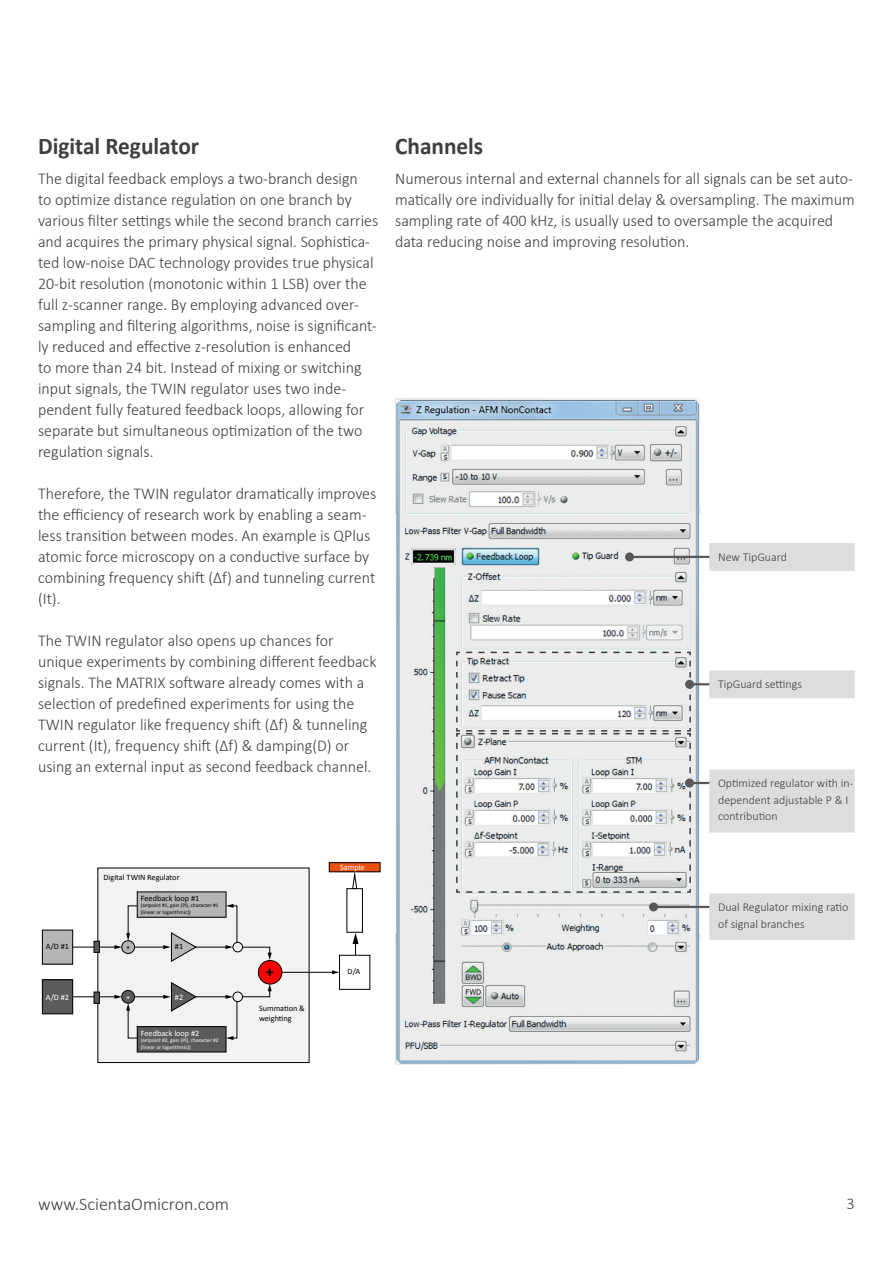
<style>
.page{position:relative;width:893px;height:1263px;background:#fff}
.page>*{position:absolute;margin:0;border:0;box-sizing:border-box;transform-origin:0 0}
.Body_Text{font:700 24px "Calibri";color:#3e3e3f}
.t1{font:300 18px "Calibri";color:#3e3e3f}
.Body_Text-2{font:300 16.5px/21px "Calibri";color:#3e3e3f}
.t2{font:700 16.5px "Calibri";color:#000}
.Picture_Caption{font:300 12px/16.5px "Calibri";color:#3e3e3f}
.t3{font:8.25px/9.9px "Calibri";color:#000}
.t4{font:8.25px "Calibri";color:#fff}
.t5{font:5.55px/6.6px "Calibri";color:#fff}
.t6{font:5.55px/6.6px "Calibri";color:#000}
</style>
<div class="page">
<div style="left:98px;top:868px;width:211px;height:194px;background:#f2f2f2"></div>
<hr style="left:71px;top:947px;width:45px;height:1px;background:#000">
<hr style="left:134px;top:947px;width:31px;height:1px;background:#000">
<hr style="left:194px;top:947px;width:33px;height:1px;background:#000">
<svg style="left:115px;top:905px;width:25px;height:44px"></svg>
<svg style="left:225px;top:904px;width:47px;height:56px"></svg>
<div style="left:42px;top:930px;width:31px;height:34px;background:#b5b5b5"></div>
<div style="left:42px;top:930px;width:31px;height:34px;border:1px solid #000"></div>
<div style="left:137px;top:892px;width:89px;height:25px;background:#b5b5b5"></div>
<svg style="left:163px;top:932px;width:34px;height:30px"></svg>
<div style="left:122px;top:941px;width:13px;height:12px;background:#b5b5b5;border-radius:50%"></div>
<div style="left:121px;top:940px;width:14px;height:14px;border:1px solid #000;border-radius:50%"></div>
<div style="left:233px;top:942px;width:10px;height:10px;border:1px solid #000;border-radius:50%"></div>
<hr style="left:71px;top:996px;width:45px;height:1px;background:#000">
<hr style="left:279px;top:972px;width:54px;height:1px;background:#000">
<svg style="left:332px;top:970px;width:7px;height:4px"></svg>
<svg style="left:353px;top:933px;width:6px;height:22px"></svg>
<hr style="left:134px;top:996px;width:31px;height:1px;background:#000">
<hr style="left:194px;top:996px;width:33px;height:1px;background:#000">
<svg style="left:115px;top:995px;width:25px;height:44px"></svg>
<svg style="left:225px;top:984px;width:47px;height:56px"></svg>
<div style="left:42px;top:980px;width:31px;height:34px;background:#5b5b5b"></div>
<div style="left:42px;top:979px;width:31px;height:35px;border:1px solid #000"></div>
<div style="left:94px;top:992px;width:5px;height:11px;background:#5b5b5b"></div>
<div style="left:94px;top:992px;width:6px;height:11px;border:1px solid #000"></div>
<div style="left:94px;top:941px;width:5px;height:11px;background:#5b5b5b"></div>
<div style="left:94px;top:941px;width:6px;height:12px;border:1px solid #000"></div>
<div style="left:339px;top:955px;width:31px;height:35px;border:1px solid #000"></div>
<div style="left:329px;top:863px;width:51px;height:9px;background:#e9530e"></div>
<div style="left:329px;top:862px;width:51px;height:10px;border:1px solid #000"></div>
<div style="left:347px;top:888px;width:16px;height:44px;border:1px solid #000"></div>
<div style="left:137px;top:1027px;width:89px;height:25px;background:#5b5b5b"></div>
<div style="left:137px;top:1026px;width:89px;height:26px;border:1px solid #000"></div>
<svg style="left:163px;top:982px;width:34px;height:30px"></svg>
<svg style="left:352px;top:874px;width:5px;height:15px"></svg>
<div style="left:122px;top:990px;width:13px;height:13px;background:#5b5b5b;border-radius:50%"></div>
<div style="left:121px;top:990px;width:14px;height:13px;border:1px solid #000;border-radius:50%"></div>
<div style="left:233px;top:992px;width:10px;height:10px;border:1px solid #000;border-radius:50%"></div>
<div style="left:258px;top:960px;width:24px;height:24px;background:#f00;border-radius:50%"></div>
<div style="left:258px;top:960px;width:24px;height:24px;border:1px solid #000;border-radius:50%"></div>
<img style="left:395px;top:399px;width:305px;height:665px">
<svg style="left:455px;top:651px;width:237px;height:242px;background:#dee0e0"></svg>
<hr style="left:629px;top:556px;width:150px;height:2px;background:#57585a">
<div style="left:625px;top:552px;width:9px;height:9px;background:#57585a;border-radius:50%"></div>
<div style="left:709px;top:543px;width:146px;height:28px;background:#dcdddf"></div>
<hr style="left:689px;top:683px;width:150px;height:2px;background:#57585a">
<div style="left:685px;top:680px;width:9px;height:9px;background:#57585a;border-radius:50%"></div>
<div style="left:709px;top:670px;width:146px;height:28px;background:#dcdddf;border:2px solid #dcdddf"></div>
<hr style="left:689px;top:782px;width:150px;height:2px;background:#57585a">
<div style="left:685px;top:778px;width:9px;height:9px;background:#57585a;border-radius:50%"></div>
<div style="left:709px;top:769px;width:146px;height:63px;background:#dcdddf;border:2px solid #dcdddf"></div>
<hr style="left:653px;top:906px;width:150px;height:2px;background:#57585a">
<div style="left:649px;top:902px;width:9px;height:9px;background:#57585a;border-radius:50%"></div>
<div style="left:709px;top:893px;width:146px;height:47px;background:#dcdddf;border:2px solid #dcdddf"></div>
<p class="Body_Text" style="left:38px;top:129px;width:163px">Digital Regulator</p>
<p class="Body_Text-2" style="left:38px;top:167px;width:342px">The digital feedback employs a two-branch design<br>to optimize distance regulation on one branch by various filter settings while the second branch carries and acquires the primary physical signal. Sophistica&shy;ted low-noise DAC technology provides true physical 20-bit resolution (monotonic within 1 LSB) over the full z-scanner range. By employing advanced over&shy;sampling and filtering algorithms, noise is significant&shy;ly reduced and effective z-resolution is enhanced<br>to more than 24 bit. Instead of mixing or switching input signals, the TWIN regulator uses two inde&shy;pendent fully featured feedback loops, allowing for separate but simultaneous optimization of the two regulation signals.</p>
<p class="Body_Text-2" style="left:38px;top:482px;width:340px">Therefore, the TWIN regulator dramatically improves the efficiency of research work by enabling a seam&shy;less transition between modes. An example is QPlus atomic force microscopy on a conductive surface by combining frequency shift (Δf) and tunneling current (It).</p>
<p class="Body_Text-2" style="left:38px;top:629px;width:340px">The TWIN regulator also opens up chances for unique experiments by combining different feedback signals. The MATRIX software already comes with a selection of predefined experiments for using the TWIN regulator like frequency shift (Δf) &amp; tunneling current (It), frequency shift (Δf) &amp; damping(D) or using an external input as second feedback channel.</p>
<p class="t3" style="left:104px;top:872px;width:77px">Digital TWIN Regulator</p>
<p class="t3" style="left:141px;top:893px;width:60px">Feedback loop #1</p>
<p class="t6" style="left:141px;top:902px;width:79px">(setpoint #1, gain (PI), character #1 (linear or logarithmic))</p>
<p class="t3" style="left:46px;top:941px;width:25px">A/D #1</p>
<p class="t3" style="left:175px;top:941px;width:10px">#1</p>
<p class="t3" style="left:126px;top:942px;width:6px">+</p>
<p class="t4" style="left:46px;top:992px;width:25px">A/D #2</p>
<p class="t4" style="left:175px;top:992px;width:10px">#2</p>
<p class="t4" style="left:126px;top:992px;width:6px">+</p>
<p class="t4" style="left:141px;top:1028px;width:60px">Feedback loop #2</p>
<p class="t5" style="left:141px;top:1037px;width:79px">(setpoint #2, gain (PI), character #2 (linear or logarithmic))</p>
<p class="t4" style="left:340px;top:862px;width:26px">Sample</p>
<p class="t2" style="left:266px;top:961px;width:10px">+</p>
<p class="t3" style="left:259px;top:1003px;width:47px">Summation &amp; weighting</p>
<p class="t3" style="left:348px;top:967px;width:14px">D/A</p>
<p class="Body_Text" style="left:395px;top:129px;width:90px">Channels</p>
<p class="Body_Text-2" style="left:395px;top:167px;width:461px">Numerous internal and external channels for all signals can be set auto&shy;matically ore individually for initial delay &amp; oversampling. The maximum sampling rate of 400 kHz, is usually used to oversample the acquired data reducing noise and improving resolution.</p>
<p class="Picture_Caption" style="left:718px;top:549px;width:70px">New TipGuard</p>
<p class="Picture_Caption" style="left:718px;top:676px;width:86px">TipGuard settings</p>
<p class="Picture_Caption" style="left:718px;top:775px;width:137px">Optimized regulator with in&shy;dependent adjustable P &amp; I</p>
<p class="Picture_Caption" style="left:718px;top:808px;width:61px">contribution</p>
<p class="Picture_Caption" style="left:718px;top:899px;width:132px">Dual Regulator mixing ratio of signal branches</p>
<p class="t1" style="left:38px;top:1193px;width:192px">www.ScientaOmicron.com</p>
<p class="Body_Text-2" style="left:846px;top:1193px;width:10px">3</p>
</div>
